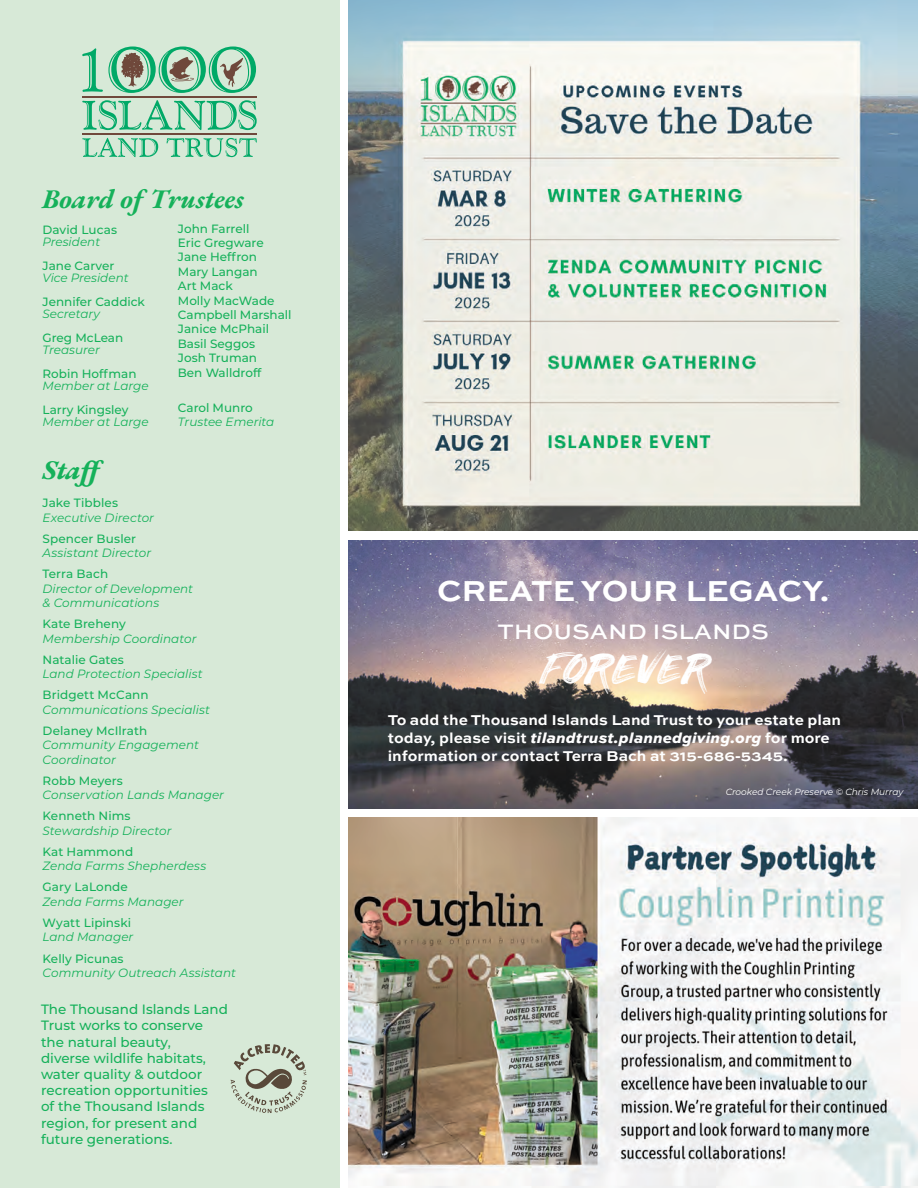
<style>
.page{position:relative;width:918px;height:1188px;background:#fff}
.page>*{position:absolute;margin:0;border:0;box-sizing:border-box;transform-origin:0 0}
.t1{font:42.45px "Painting With Chocolate";color:#fff}
.t2{font:700 30.45px "Sweet Sans Pro";color:#fff;scale:1.05 1}
.t3{font:italic 27px "EB Garamond";color:#15b15a}
.t4{font:500 22.05px "Sweet Sans Pro";color:#fff;scale:1.09 1}
.t5{font:700 15px/18px "Sweet Sans Pro";color:#fff;scale:1.05 1}
.t6{font:500 13.5px/16.2px "Montserrat";color:#15b15a}
.t7{font:italic 12px/14.4px "Montserrat";color:#15b15a}
.t8{font:500 12px/14.4px "Montserrat";color:#15b15a}
.t9{font:italic 9px "Montserrat";color:#fff}
.s1{font-weight:500;font-style:normal}
.s2{font-weight:400;font-style:italic}
.s3{font-weight:800;font-style:italic}
</style>
<div class="page">
<div style="left:0;top:0;width:339px;height:1188px;background:#d7e9d7"></div>
<svg style="left:82px;top:138px;width:76px;height:19px"></svg>
<svg style="left:167px;top:138px;width:90px;height:19px"></svg>
<svg style="left:82px;top:100px;width:175px;height:30px"></svg>
<hr style="left:82px;top:96px;width:175px;height:1px;background:#6f483b">
<hr style="left:82px;top:134px;width:175px;height:1px;background:#6f483b">
<svg style="left:82px;top:46px;width:174px;height:47px"></svg>
<svg style="left:231px;top:1044px;width:76px;height:69px"></svg>
<img style="left:348px;top:0;width:570px;height:531px">
<img style="left:348px;top:540px;width:570px;height:268px">
<img style="left:349px;top:818px;width:569px;height:370px">
<p class="t3" style="left:43px;top:182px;width:203px">Board of Trustees</p>
<p class="t8" style="left:178px;top:221px;width:115px">John Farrell<br>Eric Gregware<br>Jane Heffron<br>Mary Langan<br>Art Mack<br>Molly MacWade<br>Campbell Marshall<br>Janice McPhail<br>Basil Seggos<br>Josh Truman<br>Ben Walldroff</p>
<p class="t7" style="left:178px;top:400px;width:98px"><span class="s1">Carol Munro<br></span>Trustee Emerita</p>
<p class="t8" style="left:43px;top:223px;width:76px;line-height:12px">David Lucas<br><span class="s2">President</span></p>
<p class="t7" style="left:43px;top:259px;width:88px;line-height:12px"><span class="s1">Jane Carver<br></span>Vice President</p>
<p class="t8" style="left:43px;top:295px;width:104px;line-height:12px">Jennifer Caddick<br><span class="s2">Secretary</span></p>
<p class="t8" style="left:43px;top:331px;width:82px;line-height:12px">Greg McLean<br><span class="s2">Treasurer</span></p>
<p class="t7" style="left:43px;top:367px;width:108px;line-height:12px"><span class="s1">Robin Hoffman<br></span>Member at Large</p>
<p class="t8" style="left:43px;top:403px;width:108px;line-height:12px">Larry Kingsley<br><span class="s2">Member at Large</span></p>
<p class="t3" style="left:43px;top:453px;width:68px">Staff</p>
<p class="t8" style="left:43px;top:495px;width:77px">Jake Tibbles</p>
<p class="t7" style="left:43px;top:510px;width:113px">Executive Director</p>
<p class="t7" style="left:43px;top:531px;width:110px"><span class="s1">Spencer Busler<br></span>Assistant Director</p>
<p class="t7" style="left:43px;top:566px;width:152px"><span class="s1">Terra Bach<br></span>Director of Development &amp; Communications</p>
<p class="t7" style="left:43px;top:616px;width:156px"><span class="s1">Kate Breheny<br></span>Membership Coordinator</p>
<p class="t7" style="left:43px;top:652px;width:162px"><span class="s1">Natalie Gates<br></span>Land Protection Specialist</p>
<p class="t7" style="left:43px;top:687px;width:169px"><span class="s1">Bridgett McCann<br></span>Communications Specialist</p>
<p class="t7" style="left:43px;top:723px;width:158px"><span class="s1">Delaney McIlrath<br></span>Community Engagement<br>Coordinator</p>
<p class="t7" style="left:43px;top:773px;width:183px"><span class="s1">Robb Meyers<br></span>Conservation Lands Manager</p>
<p class="t7" style="left:43px;top:808px;width:131px"><span class="s1">Kenneth Nims<br></span>Stewardship Director</p>
<p class="t7" style="left:43px;top:844px;width:165px"><span class="s1">Kat Hammond<br></span>Zenda Farms Shepherdess</p>
<p class="t7" style="left:43px;top:880px;width:143px"><span class="s1">Gary LaLonde<br></span>Zenda Farms Manager</p>
<p class="t8" style="left:43px;top:915px;width:92px">Wyatt Lipinski<br><span class="s2">Land Manager</span></p>
<p class="t7" style="left:43px;top:951px;width:195px"><span class="s1">Kelly Picunas<br></span>Community Outreach Assistant</p>
<p class="t6" style="left:41px;top:1001px;width:189px">The Thousand Islands Land<br>Trust works to conserve the natural beauty,<br>diverse wildlife habitats, water quality &amp; outdoor recreation opportunities<br>of the Thousand Islands region, for present and future generations.</p>
<p class="t2" style="left:437px;top:568px;width:375px">CREATE YOUR LEGACY.</p>
<p class="t4" style="left:497px;top:615px;width:251px">THOUSAND ISLANDS</p>
<p class="t1" style="left:539px;top:643px;width:171px">FOREVER</p>
<p class="t5" style="left:388px;top:710px;width:433px">To add the Thousand Islands Land Trust to your estate plan today, please visit <span class="s3">tilandtrust.plannedgiving.org</span> for more information or contact Terra Bach at 315-686-5345.</p>
<p class="t9" style="left:726px;top:786px;width:179px">Crooked Creek Preserve © Chris Murray</p>
</div>
